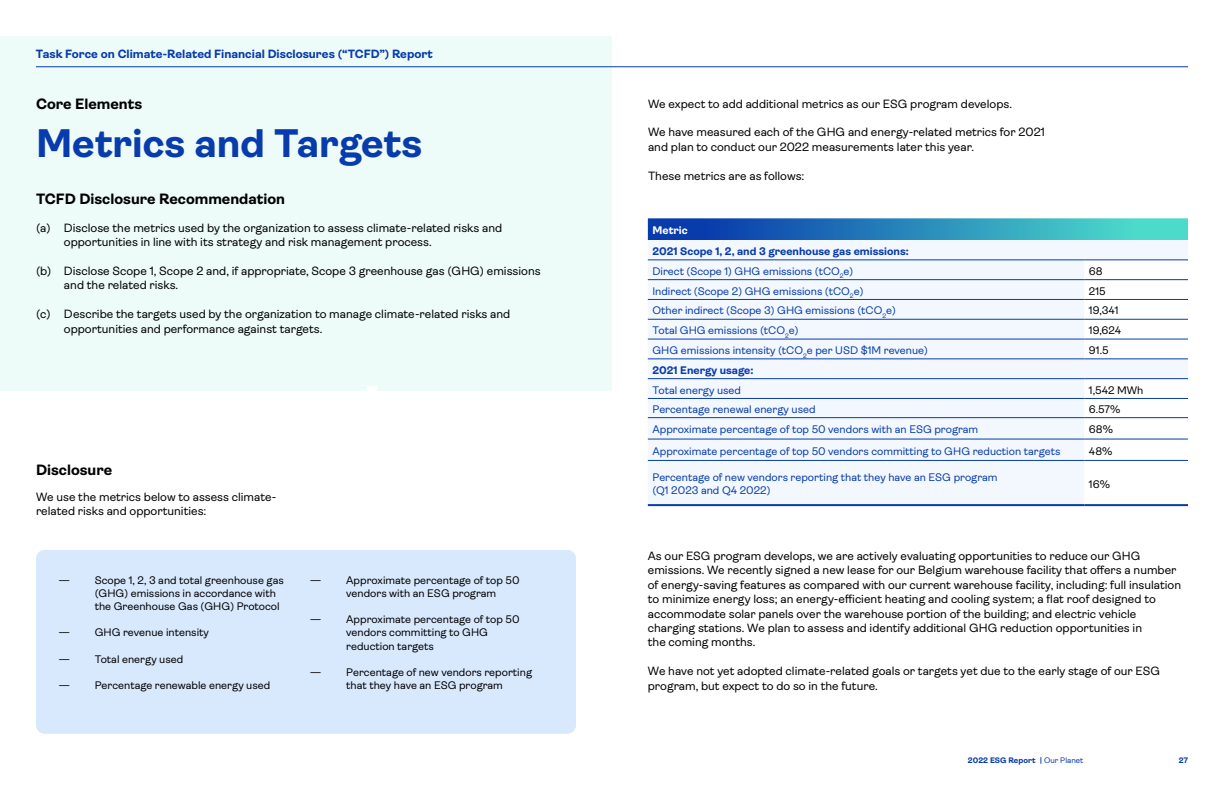
<style>
.page{position:relative;width:1224px;height:792px;background:#fff}
.page>*{position:absolute;margin:0;border:0;box-sizing:border-box;transform-origin:0 0}
.t1{font:700 40px "Ambit";color:#083bab}
.t2{font:700 15px "Ambit";color:#000}
.t3{font:12px/14.4px "Ambit";color:#000}
.t4{font:700 12px "Ambit";color:#083bab}
.t5{font:11px/13.2px "Ambit";color:#000}
.t6{font:11px/13.2px "Ambit";color:#083bab}
.t7{font:700 11px/19.8px "Ambit";color:#083bab}
.t8{font:700 11px "Ambit";color:#fff}
.t9{font:700 8px "Ambit";color:#083bab}
.s1{font-weight:400}
</style>
<div class="page">
<div style="left:0;top:36px;width:612px;height:355px;background:#edfbf9"></div>
<div style="left:367px;top:386px;width:10px;height:65px;background:#fff"></div>
<div style="left:36px;top:550px;width:540px;height:184px;background:#d9e9fd;border-radius:9px"></div>
<svg style="left:648px;top:218px;width:540px;height:22px;background:#2d8bbc"></svg>
<div style="left:648px;top:240px;width:540px;height:264px;background:#f3f8fe"></div>
<svg style="left:1084px;top:261px;width:104px;height:243px"></svg>
<hr style="left:648px;top:260px;width:436px;height:1px;background:#083bab">
<hr style="left:1084px;top:260px;width:104px;height:1px;background:#083bab">
<hr style="left:648px;top:279px;width:436px;height:1px;background:#083bab">
<hr style="left:1084px;top:279px;width:104px;height:1px;background:#083bab">
<hr style="left:648px;top:299px;width:436px;height:1px;background:#083bab">
<hr style="left:1084px;top:299px;width:104px;height:1px;background:#083bab">
<hr style="left:648px;top:319px;width:436px;height:1px;background:#083bab">
<hr style="left:1084px;top:319px;width:104px;height:1px;background:#083bab">
<hr style="left:648px;top:339px;width:436px;height:1px;background:#083bab">
<hr style="left:1084px;top:339px;width:104px;height:1px;background:#083bab">
<hr style="left:648px;top:359px;width:436px;height:1px;background:#083bab">
<hr style="left:1084px;top:359px;width:104px;height:1px;background:#083bab">
<hr style="left:648px;top:378px;width:436px;height:1px;background:#083bab">
<hr style="left:1084px;top:378px;width:104px;height:1px;background:#083bab">
<hr style="left:648px;top:398px;width:436px;height:1px;background:#083bab">
<hr style="left:1084px;top:398px;width:104px;height:1px;background:#083bab">
<hr style="left:648px;top:417px;width:436px;height:1px;background:#083bab">
<hr style="left:1084px;top:417px;width:104px;height:1px;background:#083bab">
<hr style="left:648px;top:439px;width:436px;height:1px;background:#083bab">
<hr style="left:1084px;top:439px;width:104px;height:1px;background:#083bab">
<hr style="left:648px;top:460px;width:436px;height:1px;background:#083bab">
<hr style="left:1084px;top:460px;width:104px;height:1px;background:#083bab">
<hr style="left:648px;top:504px;width:436px;height:2px;background:#083bab">
<hr style="left:1084px;top:504px;width:104px;height:2px;background:#083bab">
<hr style="left:36px;top:67px;width:1152px;height:1px;background:#083bab">
<p class="t4" style="left:36px;top:47px;width:398px">Task Force on Climate-Related Financial Disclosures (“TCFD”) Report</p>
<p class="t2" style="left:36px;top:96px;width:108px">Core Elements</p>
<h1 class="t1" style="left:36px;top:122px;width:388px">Metrics and Targets</h1>
<p class="t2" style="left:36px;top:191px;width:251px">TCFD Disclosure Recommendation</p>
<p class="t3" style="left:64px;top:221px;width:440px;text-indent:-28px">(a) Disclose the metrics used by the organization to assess climate-related risks and opportunities in line with its strategy and risk management process.</p>
<p class="t3" style="left:64px;top:264px;width:478px;text-indent:-28px">(b) Disclose Scope 1, Scope 2 and, if appropriate, Scope 3 greenhouse gas (GHG) emissions and the related risks.</p>
<p class="t3" style="left:64px;top:307px;width:448px;text-indent:-28px">(c) Describe the targets used by the organization to manage climate-related risks and opportunities and performance against targets.</p>
<p class="t2" style="left:36px;top:461px;width:78px">Disclosure</p>
<p class="t3" style="left:36px;top:490px;width:242px">We use the metrics below to assess climate&shy;related risks and opportunities:</p>
<p class="t5" style="left:95px;top:573px;width:191px;text-indent:-36px">— Scope 1, 2, 3 and total greenhouse gas (GHG) emissions in accordance with the Greenhouse Gas (GHG) Protocol</p>
<p class="t5" style="left:59px;top:626px;width:152px">— GHG revenue intensity</p>
<p class="t5" style="left:59px;top:653px;width:126px">— Total energy used</p>
<p class="t5" style="left:59px;top:679px;width:213px">— Percentage renewable energy used</p>
<p class="t5" style="left:346px;top:573px;width:175px;text-indent:-36px">— Approximate percentage of top 50 vendors with an ESG program</p>
<p class="t5" style="left:346px;top:613px;width:175px;text-indent:-36px">— Approximate percentage of top 50 vendors committing to GHG reduction targets</p>
<p class="t5" style="left:346px;top:666px;width:187px;text-indent:-36px">— Percentage of new vendors reporting that they have an ESG program</p>
<p class="t3" style="left:648px;top:96px;width:366px">We expect to add additional metrics as our ESG program develops.</p>
<p class="t3" style="left:648px;top:125px;width:398px">We have measured each of the GHG and energy-related metrics for 2021 and plan to conduct our 2022 measurements later this year.</p>
<p class="t3" style="left:648px;top:168px;width:158px">These metrics are as follows:</p>
<p class="t8" style="left:652px;top:224px;width:37px">Metric</p>
<p class="t7" style="left:652px;top:241px;width:258px">2021 Scope 1, 2, and 3 greenhouse gas emissions:<br><span class="s1">Direct (Scope 1) GHG emissions (tCO</span><sub>2</sub><span class="s1">e)</span></p>
<p class="t5" style="left:1089px;top:264px;width:15px">68</p>
<p class="t6" style="left:652px;top:284px;width:213px">Indirect (Scope 2) GHG emissions (tCO<sub>2</sub>e)</p>
<p class="t5" style="left:1089px;top:284px;width:18px">215</p>
<p class="t6" style="left:652px;top:304px;width:245px">Other indirect (Scope 3) GHG emissions (tCO<sub>2</sub>e)</p>
<p class="t5" style="left:1089px;top:304px;width:31px">19,341</p>
<p class="t6" style="left:652px;top:324px;width:148px">Total GHG emissions (tCO<sub>2</sub>e)</p>
<p class="t5" style="left:1089px;top:324px;width:34px">19,624</p>
<p class="t6" style="left:652px;top:344px;width:277px">GHG emissions intensity (tCO<sub>2</sub>e per USD $1M revenue)</p>
<p class="t5" style="left:1089px;top:344px;width:21px">91.5</p>
<p class="t7" style="left:652px;top:360px;width:103px">2021 Energy usage:</p>
<p class="t6" style="left:652px;top:383px;width:90px">Total energy used</p>
<p class="t5" style="left:1089px;top:383px;width:56px">1,542 MWh</p>
<p class="t6" style="left:652px;top:403px;width:165px">Percentage renewal energy used</p>
<p class="t5" style="left:1089px;top:403px;width:33px">6.57%</p>
<p class="t6" style="left:652px;top:423px;width:327px">Approximate percentage of top 50 vendors with an ESG program</p>
<p class="t5" style="left:1089px;top:423px;width:26px">68%</p>
<p class="t6" style="left:652px;top:444px;width:409px">Approximate percentage of top 50 vendors committing to GHG reduction targets</p>
<p class="t5" style="left:1089px;top:444px;width:25px">48%</p>
<p class="t6" style="left:652px;top:471px;width:347px">Percentage of new vendors reporting that they have an ESG program (Q1 2023 and Q4 2022)</p>
<p class="t5" style="left:1089px;top:478px;width:22px">16%</p>
<p class="t3" style="left:648px;top:549px;width:535px">As our ESG program develops, we are actively evaluating opportunities to reduce our GHG emissions. We recently signed a new lease for our Belgium warehouse facility that offers a number of energy-saving features as compared with our current warehouse facility, including: full insulation to minimize energy loss; an energy-efficient heating and cooling system; a flat roof designed to accommodate solar panels over the warehouse portion of the building; and electric vehicle charging stations. We plan to assess and identify additional GHG reduction opportunities in<br>the coming months.</p>
<p class="t3" style="left:648px;top:664px;width:514px">We have not yet adopted climate-related goals or targets yet due to the early stage of our ESG program, but expect to do so in the future.</p>
<p class="t9" style="left:968px;top:756px;width:117px">2022 ESG Report | <span class="s1">Our Planet</span></p>
<p class="t9" style="left:1179px;top:756px;width:11px">27</p>
</div>
